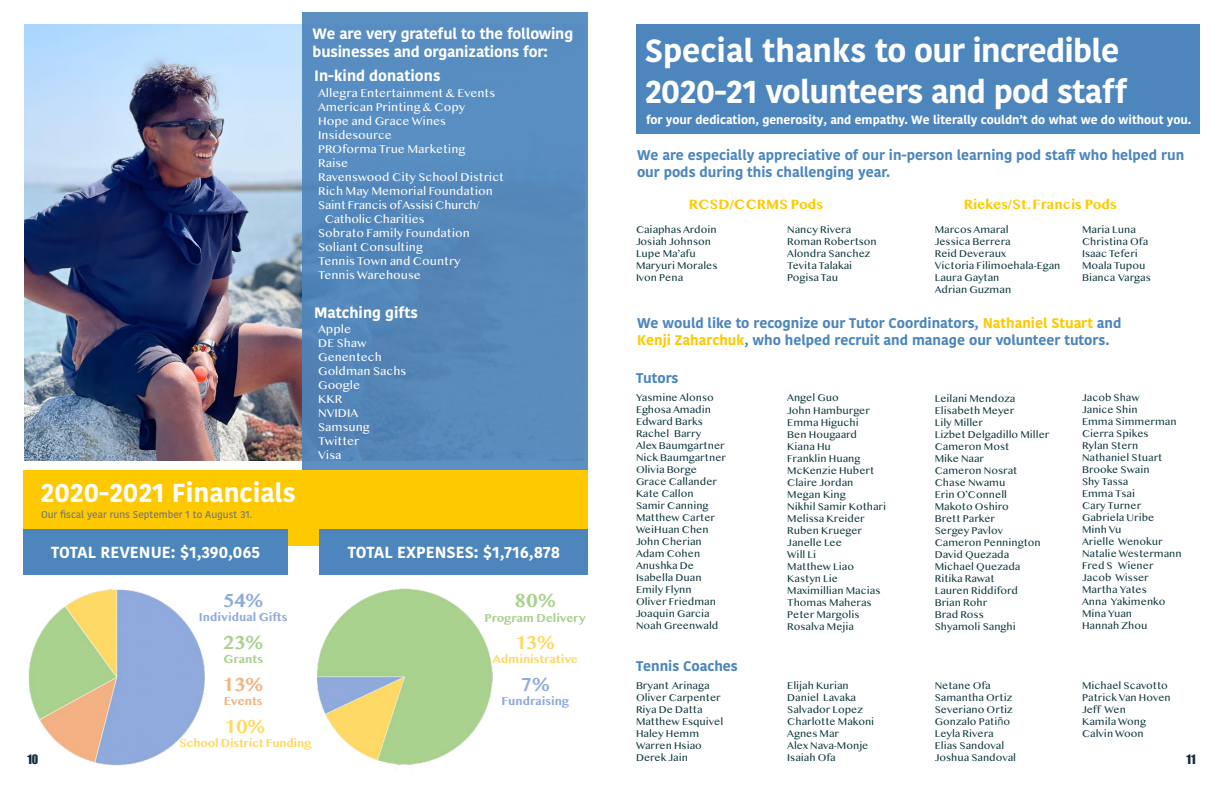
<style>
.page{position:relative;width:1224px;height:792px;background:#fff}
.page>*{position:absolute;margin:0;border:0;box-sizing:border-box;transform-origin:0 0}
.t1{font:700 32px/41px "Kohinoor Devanagari";letter-spacing:-.02em;color:#fff}
.t2{font:700 26px "Kohinoor Bangla";color:#fff}
.t3{font:700 20px "Malayalam MN";color:#8faadc}
.t4{font:700 20px "Malayalam MN";color:#a9d18d}
.t5{font:700 20px "Malayalam MN";color:#a9d18e}
.t6{font:700 20px "Malayalam MN";color:#fed966}
.t7{font:700 20px "Malayalam MN";color:#f4b283}
.t8{font:700 20px "Malayalam MN";color:#ffda66}
.t9{font:700 20px "Malayalam MN";color:#8faadb}
.t10{font:700 16px "Kohinoor Bangla";color:#fff}
.t11{font:700 15px/18px "Kohinoor Devanagari";letter-spacing:-.01em;color:#fff}
.t12{font:700 14px/16.8px "Kohinoor Devanagari";color:#4d85bd}
.t13{font:700 14px "Malayalam MN";color:#fec900}
.t14{font:12px/14px "Malayalam MN";color:#fff}
.t15{font:700 12px "Kohinoor Devanagari";color:#fff}
.t16{font:12px "Malayalam MN";letter-spacing:-.02em;color:#fff}
.t17{font:700 12px "Malayalam MN";letter-spacing:-.02em;color:#ffda66}
.t18{font:700 12px "Malayalam MN";color:#8faadc}
.t19{font:700 12px "Malayalam MN";letter-spacing:-.015em;color:#a9d18d}
.t20{font:700 12px "Malayalam MN";letter-spacing:-.005em;color:#fed966}
.t21{font:700 12px "Malayalam MN";letter-spacing:-.005em;color:#8faadb}
.t22{font:700 12px "Malayalam MN";color:#a9d18e}
.t23{font:700 12px "Malayalam MN";color:#f4b283}
.t24{font:12px "Impact";color:#132b42}
.t25{font:10.5px/12px "Malayalam MN";color:#113a40}
.t26{font:500 10px "Kohinoor Bangla";color:#737577}
.s1{color:#fec900}
.s2{font-family:"Kohinoor Devanagari"}
</style>
<div class="page">
<div style="left:636px;top:24px;width:564px;height:110px;background:#4d85bd"></div>
<img style="left:24px;top:24px;width:279px;height:437px">
<div style="left:303px;top:12px;width:285px;height:477px;background:#588cbd"></div>
<div style="left:24px;top:470px;width:564px;height:76px;background:#fec900"></div>
<img style="left:28px;top:589px;width:177px;height:177px">
<img style="left:317px;top:588px;width:176px;height:177px">
<div style="left:24px;top:529px;width:264px;height:46px;background:#4d85bd"></div>
<div style="left:319px;top:529px;width:269px;height:46px;background:#4d85bd"></div>
<h3 class="t11" style="left:313px;top:24px;width:262px">We are very grateful to the following businesses and organizations for:</h3>
<h3 class="t11" style="left:314px;top:67px;width:128px">In-kind donations</h3>
<p class="t14" style="left:318px;top:87px;width:178px">Allegra Entertainment &amp; Events</p>
<p class="t14" style="left:318px;top:101px;width:148px">American Printing &amp; Copy</p>
<p class="t14" style="left:318px;top:115px;width:129px">Hope and Grace Wines</p>
<p class="t14" style="left:318px;top:129px;width:75px">Insidesource</p>
<p class="t14" style="left:318px;top:143px;width:149px">PROforma True Marketing</p>
<p class="t14" style="left:318px;top:157px;width:32px">Raise</p>
<p class="t14" style="left:318px;top:171px;width:187px">Ravenswood City School District</p>
<p class="t14" style="left:318px;top:185px;width:176px">Rich May Memorial Foundation</p>
<p class="t16" style="left:318px;top:199px;width:163px">Saint Francis of Assisi Church/</p>
<p class="t16" style="left:325px;top:213px;width:101px">Catholic Charities</p>
<p class="t14" style="left:318px;top:227px;width:153px">Sobrato Family Foundation</p>
<p class="t14" style="left:318px;top:241px;width:106px">Soliant Consulting</p>
<p class="t14" style="left:318px;top:255px;width:144px">Tennis Town and Country</p>
<p class="t14" style="left:318px;top:269px;width:104px">Tennis Warehouse</p>
<h2 class="t2" style="left:41px;top:470px;width:257px">2020-2021 Financials</h2>
<p class="t26" style="left:41px;top:507px;width:213px">Our fiscal year runs September 1 to August 31.</p>
<h3 class="t11" style="left:314px;top:304px;width:105px">Matching gifts</h3>
<p class="t14" style="left:318px;top:323px;width:90px">Apple<br>DE Shaw<br>Genentech<br>Goldman Sachs<br>Google<br>KKR<br>NVIDIA<br>Samsung<br>Twitter<br>Visa</p>
<h3 class="t10" style="left:51px;top:538px;width:211px">TOTAL REVENUE: $1,390,065</h3>
<h3 class="t10" style="left:348px;top:539px;width:214px">TOTAL EXPENSES: $1,716,878</h3>
<h3 class="t3" style="left:223px;top:591px;width:41px">54%</h3>
<p class="t18" style="left:199px;top:611px;width:90px">Individual Gifts</p>
<h3 class="t4" style="left:515px;top:591px;width:42px">80%</h3>
<p class="t19" style="left:485px;top:612px;width:103px">Program Delivery</p>
<p class="t24" style="left:27px;top:750px;width:13px">10</p>
<h3 class="t5" style="left:223px;top:633px;width:41px">23%</h3>
<p class="t22" style="left:223px;top:653px;width:41px">Grants</p>
<h3 class="t7" style="left:223px;top:675px;width:41px">13%</h3>
<p class="t23" style="left:224px;top:695px;width:40px">Events</p>
<h3 class="t8" style="left:225px;top:717px;width:41px">10%</h3>
<p class="t17" style="left:179px;top:737px;width:133px">School District Funding</p>
<h3 class="t6" style="left:516px;top:633px;width:40px">13%</h3>
<p class="t20" style="left:492px;top:654px;width:87px">Administrative</p>
<h3 class="t9" style="left:521px;top:675px;width:30px">7%</h3>
<p class="t21" style="left:501px;top:696px;width:69px">Fundraising</p>
<h1 class="t1" style="left:645px;top:29px;width:484px">Special thanks to our incredible<br>2020-21 volunteers and pod staff</h1>
<p class="t15" style="left:646px;top:109px;width:547px">for your dedication, generosity, and empathy. We literally couldn’t do what we do without you.</p>
<h3 class="t12" style="left:637px;top:147px;width:549px">We are especially appreciative of our in-person learning pod staff who helped run our pods during this challenging year.</h3>
<h3 class="t13" style="left:689px;top:197px;width:136px">RCSD/CCRMS Pods</h3>
<h3 class="t13" style="left:964px;top:197px;width:155px">Riekes/St. Francis Pods</h3>
<p class="t25" style="left:636px;top:225px;width:83px">Caiaphas Ardoin<br>Josiah Johnson<br>Lupe Ma’afu<br>Maryuri Morales<br>Ivon Pena</p>
<p class="t25" style="left:935px;top:225px;width:127px">Marcos Amaral<br>Jessica Berrera<br>Reid Deveraux<br>Victoria Filimoehala-Egan<br>Laura Gaytan<br>Adrian Guzman</p>
<p class="t25" style="left:787px;top:225px;width:91px">Nancy Rivera<br>Roman Robertson<br>Alondra Sanchez<br>Tevita Talakai<br>Pogisa Tau</p>
<p class="t25" style="left:1082px;top:225px;width:70px">Maria Luna<br>Christina Ofa<br>Isaac Teferi<br>Moala Tupou<br>Bianca Vargas</p>
<h3 class="t12" style="left:637px;top:314px;width:486px">We would like to recognize our Tutor Coordinators, <span class="s1">Nathaniel Stuart</span> and<br><span class="s1">Kenji Zaharchuk</span>, who helped recruit and manage our volunteer tutors.</h3>
<h3 class="t12" style="left:636px;top:369px;width:44px">Tutors</h3>
<p class="t25" style="left:636px;top:393px;width:92px">Yasmine Alonso<br>Eghosa Amadin<br>Edward Barks<br>Rachel Barry<br>Alex Baumgartner<br>Nick Baumgartner<br>Olivia Borge<br>Grace Callander<br>Kate Callon<br>Samir Canning<br>Matthew Carter<br>WeiHuan Chen<br>John Cherian<br>Adam Cohen<br>Anushka De<br>Isabella Duan<br>Emily Flynn<br>Oliver Friedman<br>Joaquin Garcia<br>Noah Greenwald</p>
<p class="t25" style="left:787px;top:393px;width:100px">Angel Guo<br>John Hamburger<br>Emma Higuchi<br>Ben Hougaard<br>Kiana Hu<br>Franklin Huang<br>McKenzie Hubert<br>Claire Jordan<br>Megan King<br>Nikhil Samir Kothari<br>Melissa Kreider<br>Ruben Krueger<br>Janelle Lee<br>Will Li<br>Matthew Liao<br>Kastyn Lie<br>Maximillian Macias<br>Thomas Maheras<br>Peter Margolis<br>Rosalva Mejia</p>
<p class="t25" style="left:935px;top:393px;width:116px">Leilani Mendoza<br>Elisabeth Meyer<br>Lily Miller<br>Lizbet Delgadillo Miller<br>Cameron Most<br>Mike Naar<br>Cameron Nosrat<br>Chase Nwamu<br>Erin O’Connell<br>Makoto Oshiro<br>Brett Parker<br>Sergey Pavlov<br>Cameron Pennington<br>David Quezada<br>Michael Quezada<br>Ritika Rawat<br>Lauren Riddiford<br>Brian Rohr<br>Brad Ross<br>Shyamoli Sanghi</p>
<h3 class="t12" style="left:636px;top:658px;width:103px">Tennis Coaches</h3>
<p class="t25" style="left:636px;top:681px;width:89px">Bryant Arinaga<br>Oliver Carpenter<br>Riya De Datta<br>Matthew Esquivel<br>Haley Hemm<br>Warren Hsiao<br>Derek Jain</p>
<p class="t25" style="left:787px;top:681px;width:89px">Elijah Kurian<br>Daniel Lavaka<br>Salvador Lopez<br>Charlotte Makoni<br>Agnes Mar<br>Alex Nava-Monje<br>Isaiah Ofa</p>
<p class="t25" style="left:935px;top:681px;width:83px">Netane Ofa<br>Samantha Ortiz<br>Severiano Ortiz<br>Gonzalo Pati<span class="s2">ñ</span>o<br>Leyla Rivera<br>Elias Sandoval<br>Joshua Sandoval</p>
<p class="t25" style="left:1082px;top:393px;width:101px">Jacob Shaw<br>Janice Shin<br>Emma Simmerman<br>Cierra Spikes<br>Rylan Stern<br>Nathaniel Stuart<br>Brooke Swain<br>Shy Tassa<br>Emma Tsai<br>Cary Turner<br>Gabriela Uribe<br>Minh Vu<br>Arielle Wenokur<br>Natalie Westermann<br>Fred S Wiener<br>Jacob Wisser<br>Martha Yates<br>Anna Yakimenko<br>Mina Yuan<br>Hannah Zhou</p>
<p class="t25" style="left:1082px;top:681px;width:90px">Michael Scavotto<br>Patrick Van Hoven<br>Jeff Wen<br>Kamila Wong<br>Calvin Woon</p>
<p class="t24" style="left:1187px;top:750px;width:11px">11</p>
</div>
